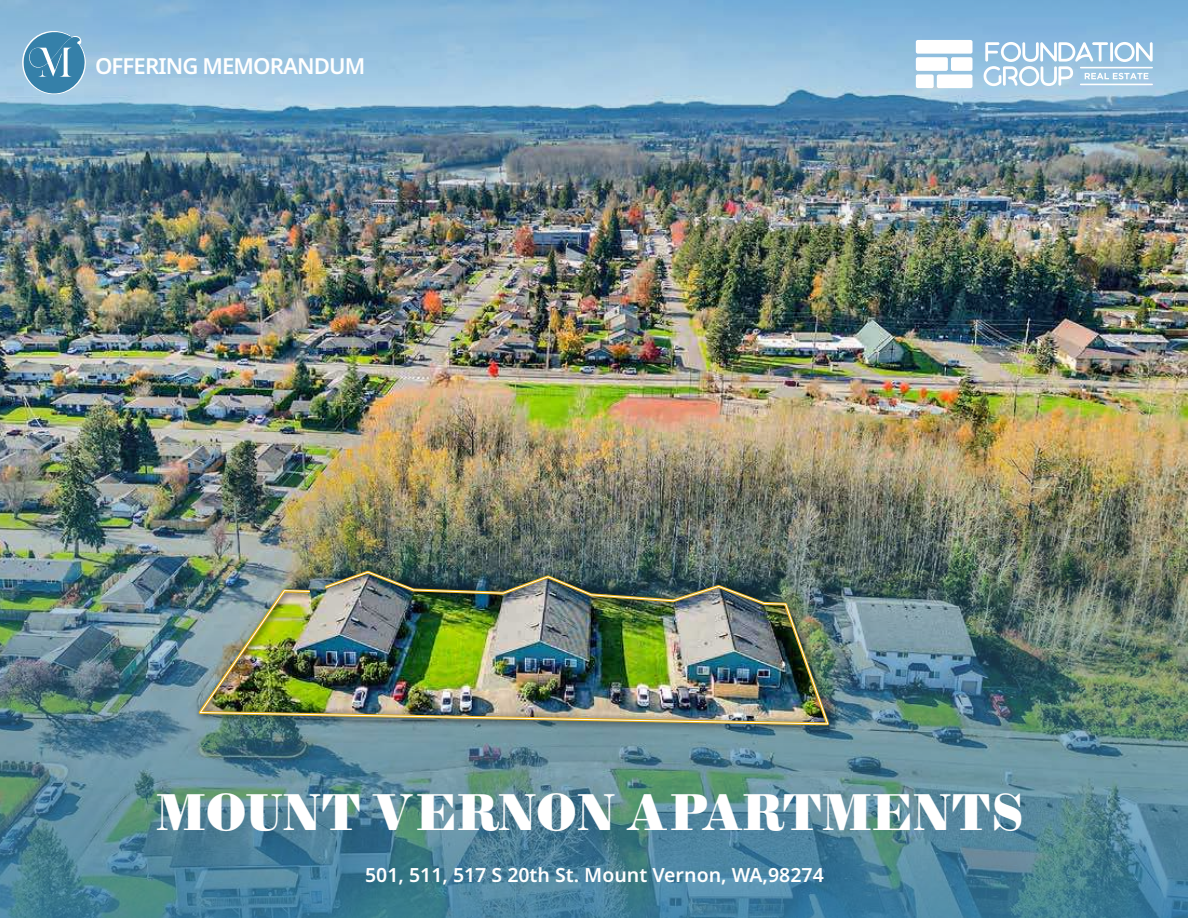
<style>
.page{position:relative;width:1188px;height:918px;background:#fff}
.page>*{position:absolute;margin:0;border:0;box-sizing:border-box;transform-origin:0 0}
.t1{font:500 51.9px "Sybarite";color:#fff;scale:.95 1}
.t2{font:600 22.05px "Noto Sans";letter-spacing:-.04em;color:#fff}
.t3{font:600 19.5px "Noto Sans";color:#fff}
</style>
<div class="page">
<img style="left:0;top:241px;width:1188px;height:155px">
<img style="left:0;top:0;width:1188px;height:241px">
<svg style="left:984px;top:42px;width:169px;height:44px"></svg>
<hr style="left:1080px;top:67px;width:73px;height:1px;background:#fff">
<hr style="left:1080px;top:84px;width:73px;height:1px;background:#fff">
<div style="left:916px;top:40px;width:57px;height:14px;background:#fff;border-radius:2px"></div>
<div style="left:916px;top:57px;width:32px;height:14px;background:#fff;border-radius:2px"></div>
<div style="left:916px;top:74px;width:18px;height:14px;background:#fff;border-radius:2px"></div>
<div style="left:937px;top:74px;width:36px;height:14px;background:#fff;border-radius:2px"></div>
<div style="left:951px;top:57px;width:22px;height:14px;background:#fff;border-radius:2px"></div>
<svg style="left:21px;top:30px;width:66px;height:66px;background:#68a1c1"></svg>
<img style="left:0;top:396px;width:1188px;height:522px">
<div style="left:196px;top:565px;width:642px;height:167px;background:#000;opacity:.74"></div>
<img style="left:199px;top:571px;width:630px;height:154px">
<p class="t2" style="left:95px;top:50px;width:272px">OFFERING MEMORANDUM</p>
<h1 class="t1" style="left:156px;top:779px;width:915px">MOUNT VERNON APARTMENTS</h1>
<p class="t3" style="left:365px;top:861px;width:460px">501, 511, 517 S 20th St. Mount Vernon, WA,98274</p>
</div>
